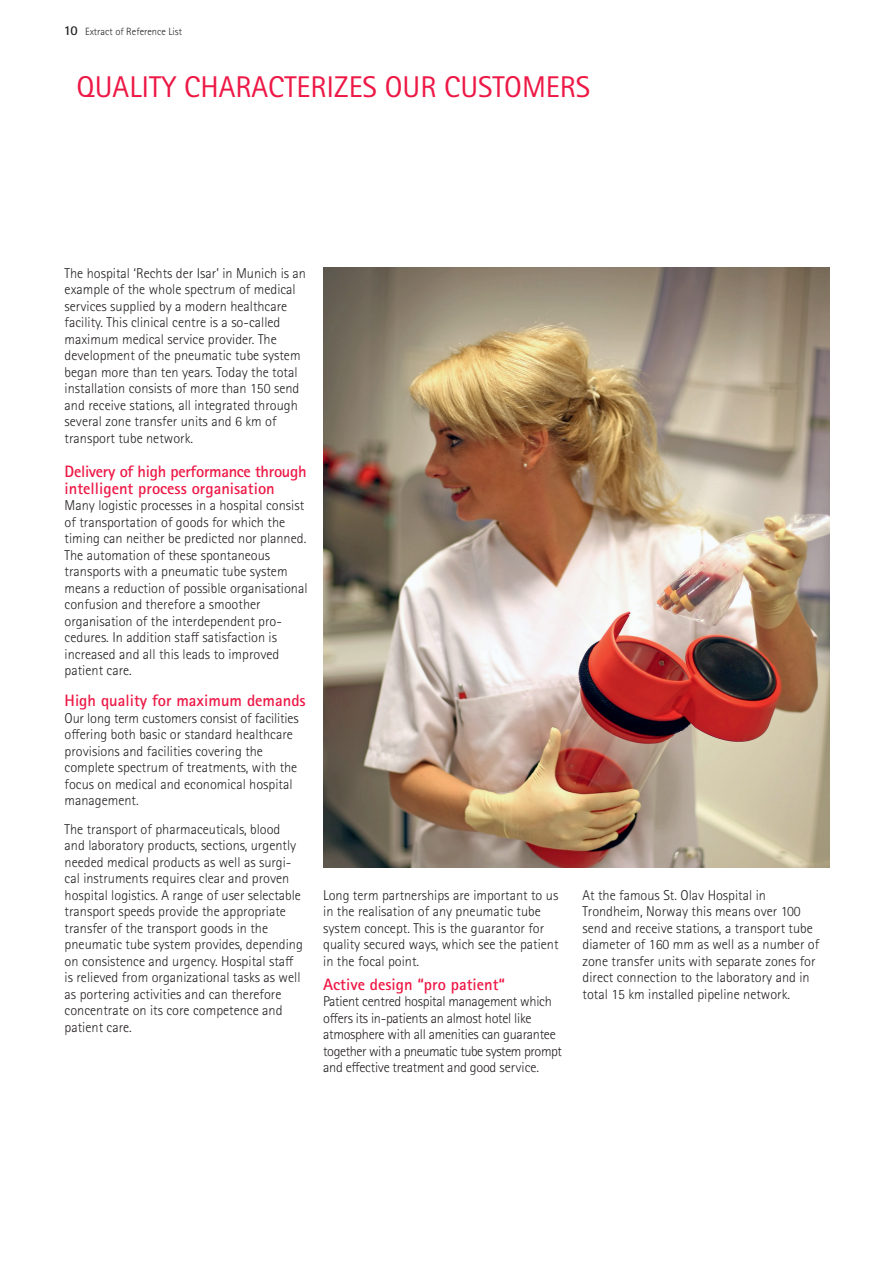
<style>
.page{position:relative;width:893px;height:1263px;background:#fff}
.page>*{position:absolute;margin:0;border:0;box-sizing:border-box;transform-origin:0 0}
.t1{font:30px "Rotis Sans Serif Pro";color:#ed1845}
.t2{font:700 16.5px/17.2px "Rotis Sans Serif Pro";color:#ed1845}
.t3{font:300 14.25px/16.5px "Rotis Sans Serif Pro";color:#231f20}
.t4{font:300 14.25px/16.5px "Rotis Sans Serif Pro";letter-spacing:-.02em;color:#231f20}
.t5{font:700 13.5px "Rotis Sans Serif Pro";color:#231f20}
.t6{font:300 10.5px "Rotis Sans Serif Pro";color:#231f20}
</style>
<div class="page">
<img style="left:323px;top:268px;width:506px;height:599px">
<p class="t5" style="left:64px;top:22px;width:15px">10</p>
<p class="t6" style="left:85px;top:25px;width:99px">Extract of Reference List</p>
<h1 class="t1" style="left:77px;top:69px;width:515px">QUALITY CHARACTERIZES OUR CUSTOMERS</h1>
<p class="t3" style="left:65px;top:265px;width:243px">The hospital ‘Rechts der Isar’ in Munich is an example of the whole spectrum of medical services supplied by a modern healthcare facility. This clinical centre is a so-called maximum medical service provider. The development of the pneumatic tube system began more than ten years. Today the total installation consists of more than 150 send and receive stations, all integrated through several zone transfer units and 6 km of transport tube network.</p>
<p class="t2" style="left:65px;top:462px;width:244px">Delivery of high performance through intelligent process organisation</p>
<p class="t3" style="left:65px;top:497px;width:244px">Many logistic processes in a hospital consist of transportation of goods for which the timing can neither be predicted nor planned.<br>The automation of these spontaneous transports with a pneumatic tube system means a reduction of possible organisational confusion and therefore a smoother organisation of the interdependent pro&shy;cedures. In addition staff satisfaction is increased and all this leads to improved patient care.</p>
<p class="t2" style="left:65px;top:692px;width:243px">High quality for maximum demands</p>
<p class="t3" style="left:65px;top:710px;width:236px">Our long term customers consist of facilities offering both basic or standard healthcare provisions and facilities covering the complete spectrum of treatments, with the focus on medical and economical hospital management.</p>
<p class="t3" style="left:65px;top:821px;width:240px">The transport of pharmaceuticals, blood and laboratory products, sections, urgently needed medical products as well as surgi&shy;cal instruments requires clear and proven hospital logistics. A range of user selectable transport speeds provide the appropriate transfer of the transport goods in the pneumatic tube system provides, depending on consistence and urgency. Hospital staff is relieved from organizational tasks as well as portering activities and can therefore concentrate on its core competence and patient care.</p>
<p class="t3" style="left:323px;top:887px;width:237px">Long term partnerships are important to us in the realisation of any pneumatic tube system concept. This is the guarantor for quality secured ways, which see the patient in the focal point.</p>
<p class="t2" style="left:323px;top:975px;width:183px">Active design “pro patient“</p>
<p class="t4" style="left:323px;top:993px;width:240px">Patient centred hospital management which offers its in-patients an almost hotel like atmosphere with all amenities can guarantee together with a pneumatic tube system prompt and effective treatment and good service.</p>
<p class="t3" style="left:583px;top:887px;width:238px">At the famous St. Olav Hospital in Trondheim, Norway this means over 100 send and receive stations, a transport tube diameter of 160 mm as well as a number of zone transfer units with separate zones for direct connection to the laboratory and in total 15 km installed pipeline network.</p>
</div>
